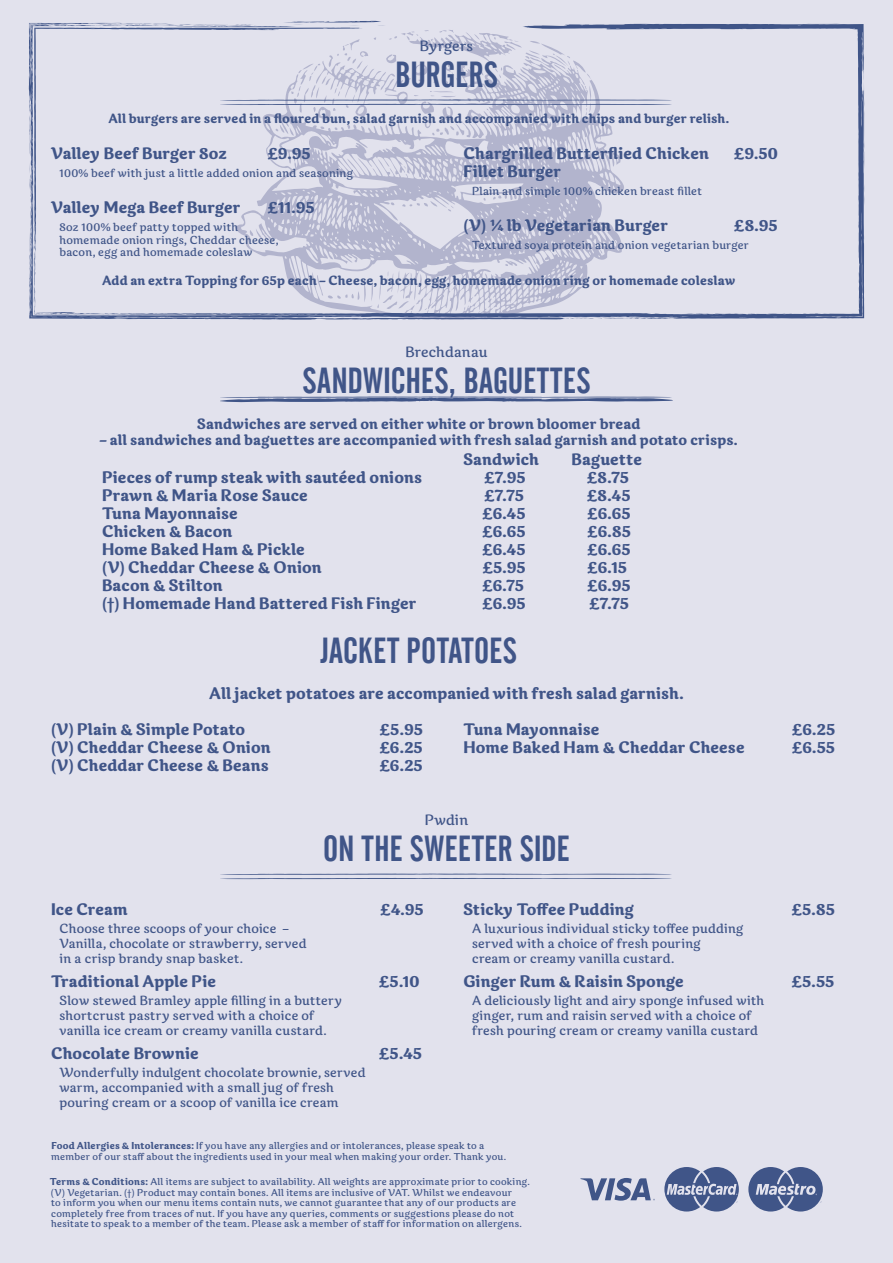
<style>
.page{position:relative;width:893px;height:1263px;background:#e2e2ed}
.page>*{position:absolute;margin:0;border:0;box-sizing:border-box;transform-origin:0 0}
.t1{font:36px "Alternate Gothic No 2 BT";letter-spacing:.005em;color:#405588}
.t2{font:700 15px/18px "Caturrita";letter-spacing:.005em;color:#405588}
.t3{font:700 13.5px "Caturrita";letter-spacing:.005em;color:#405588}
.t4{font:13.5px "Caturrita";letter-spacing:.005em;color:#405588}
.t5{font:12px/15px "Caturrita";letter-spacing:.01em;color:#405588}
.t6{font:700 12px "Caturrita";letter-spacing:.01em;color:#405588}
.t7{font:10.5px/12.6px "Caturrita";letter-spacing:.015em;color:#405588}
.t8{font:9px/10.5px "Caturrita";letter-spacing:.02em;color:#405588}
.s1{font-weight:700}
</style>
<div class="page">
<svg style="left:29px;top:21px;width:835px;height:299px"></svg>
<svg style="left:201px;top:29px;width:504px;height:108px"></svg>
<svg style="left:220px;top:396px;width:453px;height:6px;background:#7c89ad"></svg>
<svg style="left:220px;top:873px;width:452px;height:6px"></svg>
<svg style="left:748px;top:1167px;width:75px;height:44px"></svg>
<svg style="left:664px;top:1167px;width:75px;height:44px"></svg>
<svg style="left:580px;top:1178px;width:75px;height:23px"></svg>
<p class="t4" style="left:420px;top:35px;width:55px">Byrgers</p>
<h1 class="t1" style="left:395px;top:55px;width:104px">BURGERS</h1>
<p class="t6" style="left:108px;top:108px;width:622px">All burgers are served in a floured bun, salad garnish and accompanied with chips and burger relish.</p>
<p class="t2" style="left:51px;top:143px;width:177px">Valley Beef Burger 8oz</p>
<p class="t2" style="left:267px;top:143px;width:45px">£9.95</p>
<p class="t7" style="left:60px;top:166px;width:295px">100% beef with just a little added onion and seasoning</p>
<p class="t2" style="left:51px;top:197px;width:191px">Valley Mega Beef Burger</p>
<p class="t2" style="left:267px;top:197px;width:49px">£11.95</p>
<p class="t7" style="left:60px;top:220px;width:221px">8oz 100% beef patty topped with homemade onion rings, Cheddar cheese, bacon, egg and homemade coleslaw</p>
<p class="t2" style="left:463px;top:143px;width:247px">Chargrilled Butterflied Chicken</p>
<p class="t2" style="left:733px;top:143px;width:46px">£9.50</p>
<p class="t2" style="left:463px;top:161px;width:99px">Fillet Burger</p>
<p class="t7" style="left:472px;top:184px;width:232px">Plain and simple 100% chicken breast fillet</p>
<p class="t2" style="left:463px;top:215px;width:206px">(V) ¼ lb Vegetarian Burger</p>
<p class="t2" style="left:733px;top:215px;width:46px">£8.95</p>
<p class="t7" style="left:472px;top:238px;width:278px">Textured soya protein and onion vegetarian burger</p>
<p class="t6" style="left:102px;top:270px;width:635px">Add an extra Topping for 65p each – Cheese, bacon, egg, homemade onion ring or homemade coleslaw</p>
<p class="t4" style="left:405px;top:341px;width:84px">Brechdanau</p>
<h1 class="t1" style="left:302px;top:361px;width:289px">SANDWICHES, BAGUETTES</h1>
<p class="t3" style="left:197px;top:412px;width:445px">Sandwiches are served on either white or brown bloomer bread</p>
<p class="t3" style="left:100px;top:428px;width:639px">– all sandwiches and baguettes are accompanied with fresh salad garnish and potato crisps.</p>
<p class="t2" style="left:102px;top:467px;width:322px">Pieces of rump steak with sautéed onions<br>Prawn &amp; Maria Rose Sauce<br>Tuna Mayonnaise<br>Chicken &amp; Bacon<br>Home Baked Ham &amp; Pickle<br>(V) Cheddar Cheese &amp; Onion<br>Bacon &amp; Stilton<br>(†) Homemade Hand Battered Fish Finger</p>
<p class="t2" style="left:463px;top:449px;width:77px">Sandwich</p>
<p class="t2" style="left:571px;top:449px;width:72px">Baguette</p>
<p class="t2" style="left:484px;top:467px;width:44px">£7.95</p>
<p class="t2" style="left:586px;top:467px;width:44px">£8.75</p>
<p class="t2" style="left:484px;top:485px;width:42px">£7.75</p>
<p class="t2" style="left:586px;top:485px;width:46px">£8.45</p>
<p class="t2" style="left:482px;top:503px;width:45px">£6.45</p>
<p class="t2" style="left:587px;top:503px;width:45px">£6.65</p>
<p class="t2" style="left:482px;top:521px;width:45px">£6.65</p>
<p class="t2" style="left:587px;top:521px;width:46px">£6.85</p>
<p class="t2" style="left:482px;top:539px;width:45px">£6.45</p>
<p class="t2" style="left:587px;top:539px;width:45px">£6.65</p>
<p class="t2" style="left:482px;top:557px;width:45px">£5.95</p>
<p class="t2" style="left:587px;top:557px;width:42px">£6.15</p>
<p class="t2" style="left:482px;top:575px;width:44px">£6.75</p>
<p class="t2" style="left:587px;top:575px;width:46px">£6.95</p>
<p class="t2" style="left:482px;top:593px;width:46px">£6.95</p>
<p class="t2" style="left:589px;top:593px;width:42px">£7.75</p>
<h1 class="t1" style="left:321px;top:631px;width:197px">JACKET POTATOES</h1>
<p class="t2" style="left:209px;top:683px;width:476px">All jacket potatoes are accompanied with fresh salad garnish.</p>
<p class="t2" style="left:51px;top:719px;width:196px">(V) Plain &amp; Simple Potato</p>
<p class="t2" style="left:379px;top:719px;width:45px">£5.95</p>
<p class="t2" style="left:51px;top:737px;width:221px">(V) Cheddar Cheese &amp; Onion</p>
<p class="t2" style="left:379px;top:737px;width:45px">£6.25</p>
<p class="t2" style="left:51px;top:755px;width:219px">(V) Cheddar Cheese &amp; Beans</p>
<p class="t2" style="left:379px;top:755px;width:45px">£6.25</p>
<p class="t2" style="left:463px;top:719px;width:137px">Tuna Mayonnaise</p>
<p class="t2" style="left:791px;top:719px;width:45px">£6.25</p>
<p class="t2" style="left:463px;top:737px;width:283px">Home Baked Ham &amp; Cheddar Cheese</p>
<p class="t2" style="left:791px;top:737px;width:45px">£6.55</p>
<p class="t4" style="left:425px;top:809px;width:45px">Pwdin</p>
<h1 class="t1" style="left:323px;top:829px;width:248px">ON THE SWEETER SIDE</h1>
<p class="t2" style="left:51px;top:899px;width:78px">Ice Cream</p>
<p class="t2" style="left:380px;top:899px;width:45px">£4.95</p>
<p class="t5" style="left:60px;top:920px;width:249px">Choose three scoops of your choice –<br>Vanilla, chocolate or strawberry, served in a crisp brandy snap basket.</p>
<p class="t2" style="left:51px;top:971px;width:167px">Traditional Apple Pie</p>
<p class="t2" style="left:379px;top:971px;width:43px">£5.10</p>
<p class="t5" style="left:60px;top:992px;width:284px">Slow stewed Bramley apple filling in a buttery shortcrust pastry served with a choice of vanilla ice cream or creamy vanilla custard.</p>
<p class="t2" style="left:51px;top:1043px;width:149px">Chocolate Brownie</p>
<p class="t2" style="left:379px;top:1043px;width:45px">£5.45</p>
<p class="t5" style="left:60px;top:1064px;width:308px">Wonderfully indulgent chocolate brownie, served warm, accompanied with a small jug of fresh pouring cream or a scoop of vanilla ice cream</p>
<p class="t2" style="left:463px;top:899px;width:172px">Sticky Toffee Pudding</p>
<p class="t2" style="left:791px;top:899px;width:46px">£5.85</p>
<p class="t5" style="left:472px;top:920px;width:273px">A luxurious individual sticky toffee pudding served with a choice of fresh pouring<br>cream or creamy vanilla custard.</p>
<p class="t2" style="left:463px;top:971px;width:222px">Ginger Rum &amp; Raisin Sponge</p>
<p class="t2" style="left:791px;top:971px;width:45px">£5.55</p>
<p class="t5" style="left:472px;top:992px;width:294px">A deliciously light and airy sponge infused with ginger, rum and raisin served with a choice of fresh pouring cream or creamy vanilla custard</p>
<p class="t8" style="left:51px;top:1140px;width:457px"><span class="s1">Food Allergies &amp; Intolerances:</span> If you have any allergies and or intolerances, please speak to a member of our staff about the ingredients used in your meal when making your order. Thank you.</p>
<p class="t8" style="left:50px;top:1176px;width:482px"><span class="s1">Terms &amp; Conditions:</span> All items are subject to availability. All weights are approximate prior to cooking. (V) Vegetarian. (†) Product may contain bones. All items are inclusive of VAT. Whilst we endeavour<br>to inform you when our menu items contain nuts, we cannot guarantee that any of our products are completely free from traces of nut. If you have any queries, comments or suggestions please do not hesitate to speak to a member of the team. Please ask a member of staff for information on allergens.</p>
</div>
